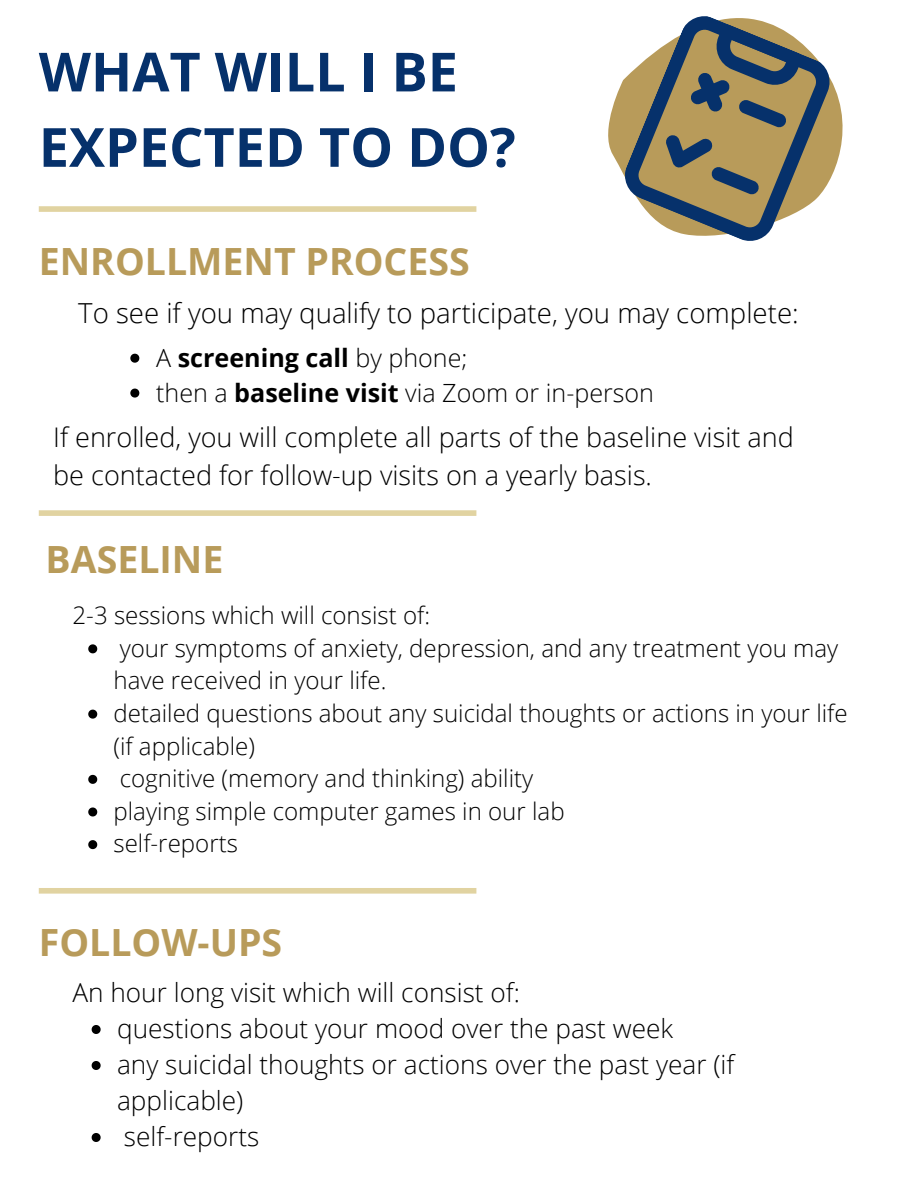
<style>
.page{position:relative;width:918px;height:1188px;background:#fff}
.page>*{position:absolute;margin:0;border:0;box-sizing:border-box;transform-origin:0 0}
.t1{font:700 54px/75.3px "Open Sans";color:#06316b}
.t2{font:700 37.5px "Open Sans";color:#b89b5a}
.t3{font:300 27.6px "Open Sans";color:#000}
.t4{font:300 27px/37.2px "Open Sans";color:#000}
.t5{font:300 26.25px/36px "Open Sans";color:#000}
.t6{font:300 25.05px/34.8px "Open Sans";color:#000}
.t7{font:300 24.15px/32.7px "Open Sans";color:#000}
.s1{font-weight:700}
</style>
<div class="page">
<div style="left:39px;top:510px;width:437px;height:6px;background:#e1d3a1"></div>
<div style="left:39px;top:206px;width:437px;height:6px;background:#e1d3a1"></div>
<div style="left:39px;top:888px;width:437px;height:6px;background:#e1d3a1"></div>
<svg style="left:608px;top:94px;width:235px;height:68px"></svg>
<svg style="left:617px;top:16px;width:220px;height:225px"></svg>
<svg style="left:658px;top:22px;width:146px;height:174px;background:#837d64"></svg>
<svg style="left:130px;top:354px;width:9px;height:9px"></svg>
<svg style="left:130px;top:389px;width:9px;height:9px"></svg>
<svg style="left:88px;top:644px;width:9px;height:9px"></svg>
<svg style="left:88px;top:710px;width:9px;height:9px"></svg>
<svg style="left:88px;top:775px;width:9px;height:9px"></svg>
<svg style="left:88px;top:807px;width:9px;height:9px"></svg>
<svg style="left:88px;top:840px;width:9px;height:9px"></svg>
<svg style="left:92px;top:1025px;width:9px;height:9px"></svg>
<svg style="left:92px;top:1061px;width:9px;height:9px"></svg>
<svg style="left:92px;top:1133px;width:9px;height:9px"></svg>
<h1 class="t1" style="left:39px;top:33px;width:478px">WHAT WILL I BE<br>EXPECTED TO DO?</h1>
<h2 class="t2" style="left:39px;top:235px;width:433px">ENROLLMENT PROCESS</h2>
<p class="t3" style="left:78px;top:293px;width:722px">To see if you may qualify to participate, you may complete:</p>
<p class="t6" style="left:156px;top:340px;width:499px">A <span class="s1">screening call</span> by phone;<br>then a <span class="s1">baseline visit</span> via Zoom or in-person</p>
<p class="t4" style="left:53px;top:418px;width:742px">If enrolled, you will complete all parts of the baseline visit and be contacted for follow-up visits on a yearly basis.</p>
<h2 class="t2" style="left:46px;top:533px;width:179px">BASELINE</h2>
<p class="t7" style="left:73px;top:598px;width:359px">2-3 sessions which will consist of:</p>
<p class="t7" style="left:113px;top:631px;width:736px">your symptoms of anxiety, depression, and any treatment you may have received in your life.<br>detailed questions about any suicidal thoughts or actions in your life (if applicable)<br>cognitive (memory and thinking) ability<br>playing simple computer games in our lab<br>self-reports</p>
<h2 class="t2" style="left:39px;top:916px;width:245px">FOLLOW-UPS</h2>
<p class="t5" style="left:73px;top:974px;width:449px">An hour long visit which will consist of:</p>
<p class="t5" style="left:117px;top:1010px;width:619px">questions about your mood over the past week<br>any suicidal thoughts or actions over the past year (if applicable)<br>self-reports</p>
</div>
